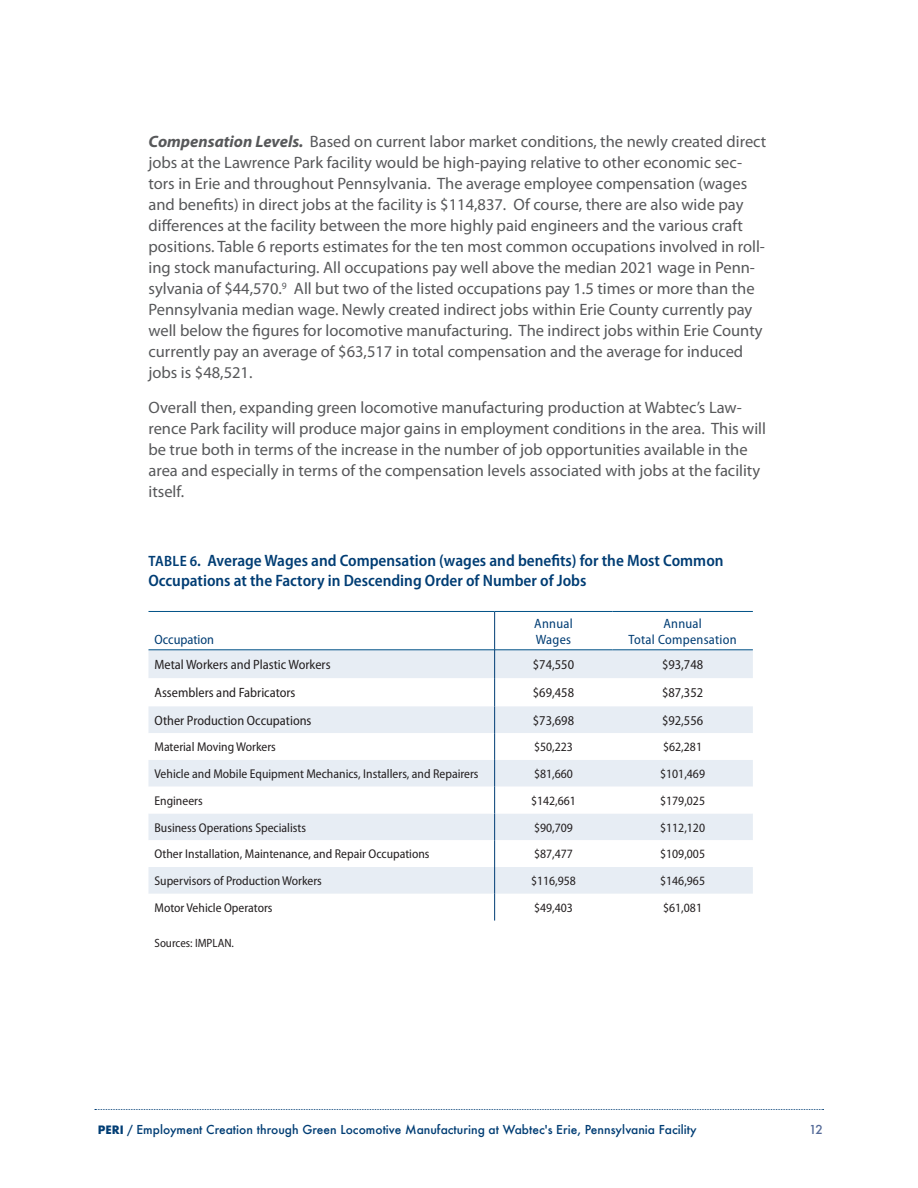
<style>
.page{position:relative;width:918px;height:1188px;background:#fff}
.page>*{position:absolute;margin:0;border:0;box-sizing:border-box;transform-origin:0 0}
.body{font:16.5px/21px "Myriad Pro";color:#57585a}
.TableNumber{font:600 semi-condensed 16.5px/19.5px "Myriad Pro";color:#013d74}
.Table_Text{font:semi-condensed 13.5px "Myriad Pro";color:#231f20}
.Table_Header1{font:semi-condensed 13.5px/16.2px "Myriad Pro";letter-spacing:.02em;color:#013d74}
.Table_Text-2{font:semi-condensed 13.5px "Myriad Pro";color:#013d74}
.Table_Text-3{font:semi-condensed 12.75px "Myriad Pro";color:#231f20}
.t1{font:500 12px "Futura";color:#013d74}
.Table_Text-4{font:semi-condensed 12px "Myriad Pro";color:#231f20}
.t2{font:500 12px "Futura";color:#546a98}
.s1{font-weight:700;font-style:italic}
.s2{font-size:15px}
.s3{font-weight:700;font-size:11.25px}
.s4{font-size:11.25px}
</style>
<div class="page">
<svg style="left:95px;top:1109px;width:729px;height:1px"></svg>
<svg style="left:148px;top:650px;width:605px;height:83px;fill:#e7edf4"></svg>
<svg style="left:148px;top:733px;width:605px;height:188px"></svg>
<hr style="left:495px;top:649px;width:117px;height:1px;background:#005187">
<hr style="left:612px;top:649px;width:141px;height:1px;background:#005187">
<hr style="left:148px;top:649px;width:346px;height:1px;background:#005187">
<hr style="left:148px;top:611px;width:347px;height:1px;background:#005187">
<hr style="left:495px;top:611px;width:117px;height:1px;background:#005187">
<hr style="left:612px;top:611px;width:141px;height:1px;background:#005187">
<hr style="left:494px;top:612px;width:1px;height:38px;background:#013d74">
<svg style="left:494px;top:650px;width:1px;height:271px"></svg>
<p class="body" style="left:148px;top:132px;width:619px"><span class="s1">Compensation Levels.</span> Based on current labor market conditions, the newly created direct jobs at the Lawrence Park facility would be high-paying relative to other economic sec&shy;tors in Erie and throughout Pennsylvania. The average employee compensation (wages and benefits) in direct jobs at the facility is $114,837. Of course, there are also wide pay differences at the facility between the more highly paid engineers and the various craft positions. Table 6 reports estimates for the ten most common occupations involved in roll&shy;ing stock manufacturing. All occupations pay well above the median 2021 wage in Penn&shy;sylvania of $44,570.<sup>9</sup> All but two of the listed occupations pay 1.5 times or more than the Pennsylvania median wage. Newly created indirect jobs within Erie County currently pay well below the figures for locomotive manufacturing. The indirect jobs within Erie County currently pay an average of $63,517 in total compensation and the average for induced jobs is $48,521.</p>
<p class="body" style="left:148px;top:397px;width:619px">Overall then, expanding green locomotive manufacturing production at Wabtec’s Law&shy;rence Park facility will produce major gains in employment conditions in the area. This will be true both in terms of the increase in the number of job opportunities available in the area and especially in terms of the compensation levels associated with jobs at the facility itself.</p>
<p class="TableNumber" style="left:148px;top:551px;width:577px"><span class="s2">TABLE 6</span>. Average Wages and Compensation (wages and benefits) for the Most Common<br>Occupations at the Factory in Descending Order of Number of Jobs</p>
<p class="Table_Text-2" style="left:154px;top:632px;width:61px">Occupation</p>
<p class="Table_Header1" style="left:534px;top:615px;width:40px">Annual<br>Wages</p>
<p class="Table_Header1" style="left:629px;top:615px;width:110px;text-align:center">Annual<br>Total Compensation</p>
<p class="Table_Text" style="left:154px;top:657px;width:178px">Metal Workers and Plastic Workers</p>
<p class="Table_Text" style="left:533px;top:657px;width:43px">$74,550</p>
<p class="Table_Text" style="left:662px;top:657px;width:43px">$93,748</p>
<p class="Table_Text" style="left:154px;top:685px;width:143px">Assemblers and Fabricators</p>
<p class="Table_Text" style="left:533px;top:685px;width:43px">$69,458</p>
<p class="Table_Text" style="left:662px;top:685px;width:43px">$87,352</p>
<p class="Table_Text" style="left:154px;top:713px;width:159px">Other Production Occupations</p>
<p class="Table_Text" style="left:533px;top:713px;width:43px">$73,698</p>
<p class="Table_Text" style="left:662px;top:713px;width:43px">$92,556</p>
<p class="Table_Text-3" style="left:154px;top:740px;width:123px">Material Moving Workers</p>
<p class="Table_Text-3" style="left:534px;top:740px;width:40px">$50,223</p>
<p class="Table_Text-3" style="left:663px;top:740px;width:40px">$62,281</p>
<p class="Table_Text-3" style="left:154px;top:767px;width:326px">Vehicle and Mobile Equipment Mechanics, Installers, and Repairers</p>
<p class="Table_Text-3" style="left:534px;top:767px;width:40px">$81,660</p>
<p class="Table_Text-3" style="left:660px;top:767px;width:46px">$101,469</p>
<p class="Table_Text-3" style="left:154px;top:794px;width:50px">Engineers</p>
<p class="Table_Text-3" style="left:531px;top:794px;width:46px">$142,661</p>
<p class="Table_Text-3" style="left:660px;top:794px;width:46px">$179,025</p>
<p class="Table_Text-3" style="left:154px;top:820px;width:153px">Business Operations Specialists</p>
<p class="Table_Text-3" style="left:534px;top:820px;width:40px">$90,709</p>
<p class="Table_Text-3" style="left:660px;top:820px;width:46px">$112,120</p>
<p class="Table_Text-3" style="left:154px;top:847px;width:277px">Other Installation, Maintenance, and Repair Occupations</p>
<p class="Table_Text-3" style="left:534px;top:847px;width:40px">$87,477</p>
<p class="Table_Text-3" style="left:660px;top:847px;width:46px">$109,005</p>
<p class="Table_Text-3" style="left:154px;top:874px;width:169px">Supervisors of Production Workers</p>
<p class="Table_Text-3" style="left:531px;top:874px;width:46px">$116,958</p>
<p class="Table_Text-3" style="left:660px;top:874px;width:46px">$146,965</p>
<p class="Table_Text-3" style="left:154px;top:901px;width:120px">Motor Vehicle Operators</p>
<p class="Table_Text-3" style="left:534px;top:901px;width:40px">$49,403</p>
<p class="Table_Text-3" style="left:663px;top:901px;width:40px">$61,081</p>
<p class="Table_Text-4" style="left:154px;top:936px;width:81px">Sources: IMPLAN.</p>
<p class="t1" style="left:98px;top:1121px;width:600px"><span class="s3">PERI</span> <span class="s4">/</span> Employment Creation through Green Locomotive Manufacturing at Wabtec's Erie, Pennsylvania Facility</p>
<p class="t2" style="left:809px;top:1121px;width:15px">12</p>
</div>
